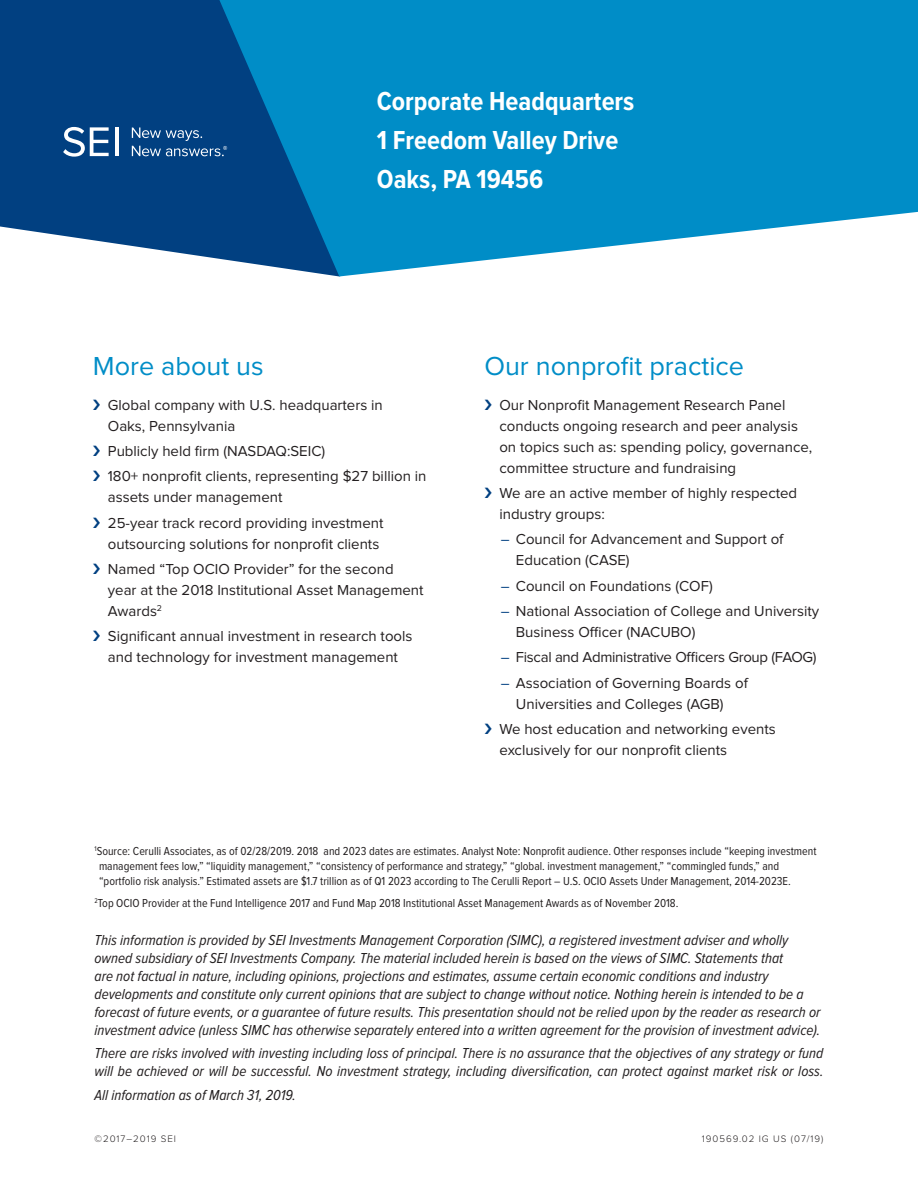
<style>
.page{position:relative;width:918px;height:1188px;background:#fff}
.page>*{position:absolute;margin:0;border:0;box-sizing:border-box;transform-origin:0 0}
.Headline_4__22pt{font:700 27px/39px "Proxima Nova Cond";color:#fff}
.Blue_Subhead{font:27px "Proxima Nova";color:#008dc7}
.Legal_Disclaimer{font:italic 15px/18px "Proxima Nova Cond";color:#231f20}
.t1{font:15px/21px "Proxima Nova";color:#231f20}
.t2{font:15px "Proxima Nova";letter-spacing:-.02em;color:#231f20}
.Sources{font:12px/15px "Proxima Nova Cond";color:#231f20}
.Stocking_Code{font:300 9.75px "Proxima Nova";letter-spacing:.1em;color:#231f20}
.s1{color:#014081}
</style>
<div class="page">
<svg style="left:0;top:0;width:219px;height:259px;fill:#014081"></svg>
<svg style="left:219px;top:0;width:699px;height:276px;fill:#008dc7"></svg>
<hr style="left:115px;top:127px;width:4px;height:29px;background:#fff">
<svg style="left:63px;top:127px;width:46px;height:30px"></svg>
<svg style="left:132px;top:127px;width:95px;height:29px"></svg>
<p class="Headline_4__22pt" style="left:377px;top:82px;width:259px">Corporate Headquarters<br>1 Freedom Valley Drive<br>Oaks, PA 19456</p>
<p class="Blue_Subhead" style="left:93px;top:354px;width:172px">More about us</p>
<p class="t1" style="left:108px;top:395px;width:276px">Global company with U.S. headquarters in<br>Oaks, Pennsylvania</p>
<p class="t1" style="left:108px;top:441px;width:219px">Publicly held firm (NASDAQ:SEIC)</p>
<p class="t1" style="left:108px;top:467px;width:320px">180+ nonprofit clients, representing $27 billion in assets under management</p>
<p class="t1" style="left:108px;top:513px;width:277px">25-year track record providing investment outsourcing solutions for nonprofit clients</p>
<p class="t1" style="left:108px;top:559px;width:317px">Named “Top OCIO Provider” for the second year at the 2018 Institutional Asset Management<br>Awards<sup>2</sup></p>
<p class="t1" style="left:108px;top:627px;width:306px">Significant annual investment in research tools and technology for investment management</p>
<p class="Blue_Subhead" style="left:484px;top:354px;width:261px">Our nonprofit practice</p>
<p class="t1" style="left:499px;top:395px;width:314px">Our Nonprofit Management Research Panel conducts ongoing research and peer analysis on topics such as: spending policy, governance, committee structure and fundraising</p>
<p class="t1" style="left:499px;top:483px;width:299px">We are an active member of highly respected industry groups:</p>
<p class="t1" style="left:516px;top:530px;width:269px;text-indent:-15px"><span class="s1">–</span> Council for Advancement and Support of<br>Education (CASE)</p>
<p class="t1" style="left:501px;top:576px;width:213px"><span class="s1">–</span> Council on Foundations (COF)</p>
<p class="t1" style="left:516px;top:601px;width:305px;text-indent:-15px"><span class="s1">–</span> National Association of College and University<br>Business Officer (NACUBO)</p>
<p class="t2" style="left:501px;top:651px;width:317px"><span class="s1">–</span> Fiscal and Administrative Officers Group (FAOG)</p>
<p class="t1" style="left:516px;top:673px;width:234px;text-indent:-15px"><span class="s1">–</span> Association of Governing Boards of<br>Universities and Colleges (AGB)</p>
<p class="t1" style="left:499px;top:719px;width:278px">We host education and networking events exclusively for our nonprofit clients</p>
<p class="Sources" style="left:99px;top:844px;width:719px;text-indent:-4px"><sup>1</sup>Source: Cerulli Associates, as of 02/28/2019. 2018 and 2023 dates are estimates. Analyst Note: Nonprofit audience. Other responses include “keeping investment management fees low,” “liquidity management,” “consistency of performance and strategy,” “global. investment management,” “commingled funds,” and “portfolio risk analysis.” Estimated assets are $1.7 trillion as of Q1 2023 according to The Cerulli Report – U.S. OCIO Assets Under Management, 2014-2023E.</p>
<p class="Sources" style="left:94px;top:896px;width:585px"><sup>2</sup>Top OCIO Provider at the Fund Intelligence 2017 and Fund Map 2018 Institutional Asset Management Awards as of November 2018.</p>
<p class="Legal_Disclaimer" style="left:94px;top:931px;width:728px">This information is provided by SEI Investments Management Corporation (SIMC), a registered investment adviser and wholly owned subsidiary of SEI Investments Company. The material included herein is based on the views of SIMC. Statements that<br>are not factual in nature, including opinions, projections and estimates, assume certain economic conditions and industry developments and constitute only current opinions that are subject to change without notice. Nothing herein is intended to be a forecast of future events, or a guarantee of future results. This presentation should not be relied upon by the reader as research or investment advice (unless SIMC has otherwise separately entered into a written agreement for the provision of investment advice).</p>
<p class="Legal_Disclaimer" style="left:94px;top:1045px;width:731px">There are risks involved with investing including loss of principal. There is no assurance that the objectives of any strategy or fund will be achieved or will be successful. No investment strategy, including diversification, can protect against market risk or loss.</p>
<p class="Legal_Disclaimer" style="left:94px;top:1086px;width:203px">All information as of March 31, 2019.</p>
<p class="Stocking_Code" style="left:94px;top:1134px;width:83px">©2017–2019 SEI</p>
<p class="Stocking_Code" style="left:702px;top:1134px;width:123px">190569.02 IG US (07/19)</p>
</div>
